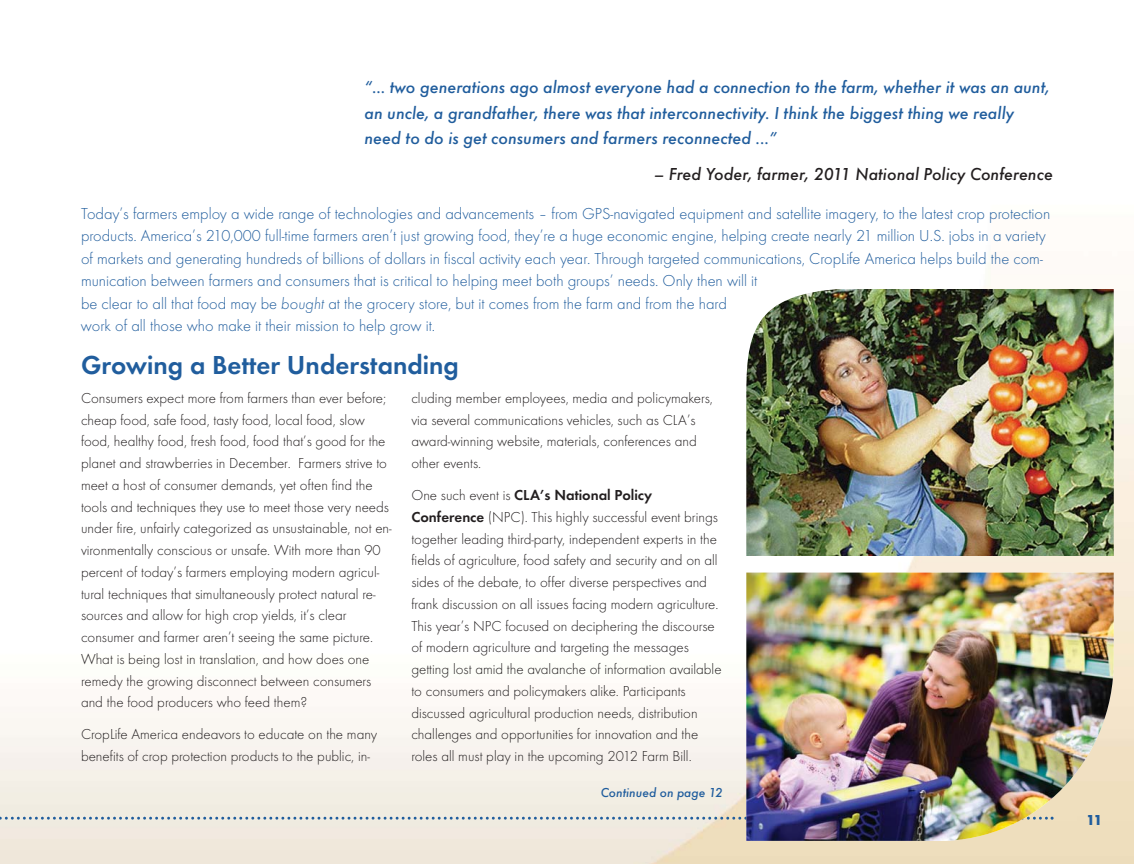
<style>
.page{position:relative;width:1134px;height:864px;background:#fff}
.page>*{position:absolute;margin:0;border:0;box-sizing:border-box;transform-origin:0 0}
.t1{font:600 27px "Futura T";color:#205d9d}
.t2{font:italic 500 18px/25.5px "Futura T";color:#205d9d}
.t3{font:italic 500 18px "Futura T";color:#231f20}
.t4{font:300 16.5px/22.5px "Futura T";color:#205d9d}
.t5{font:300 15px/21.8px "Futura T";color:#231f20}
.t6{font:700 15px "Futura T";color:#205d9d}
.t7{font:italic 500 13.5px "Futura T";color:#205d9d}
.s1{font-style:italic}
.s2{font-weight:600}
</style>
<div class="page">
<img style="left:0;top:263px;width:1134px;height:601px">
<img style="left:746px;top:289px;width:367px;height:267px">
<svg style="left:0;top:817px;width:746px;height:3px;background:#a9bac8"></svg>
<img style="left:746px;top:573px;width:368px;height:268px">
<p class="t2" style="left:364px;top:76px;width:687px">“... two generations ago almost everyone had a connection to the farm, whether it was an aunt, an uncle, a grandfather, there was that interconnectivity. I think the biggest thing we really need to do is get consumers and farmers reconnected ...”</p>
<p class="t3" style="left:654px;top:167px;width:400px">– Fred Yoder, farmer, 2011 National Policy Conference</p>
<p class="t4" style="left:81px;top:203px;width:971px">Today’s farmers employ a wide range of technologies and advancements – from GPS-navigated equipment and satellite imagery, to the latest crop protection products. America’s 210,000 full-time farmers aren’t just growing food, they’re a huge economic engine, helping create nearly 21 million U.S. jobs in a variety of markets and generating hundreds of billions of dollars in fiscal activity each year. Through targeted communications, CropLife America helps build the com&shy;munication between farmers and consumers that is critical to helping meet both groups’ needs. Only then will it<br>be clear to all that food may be <span class="s1">bought</span> at the grocery store, but it comes from the farm and from the hard<br>work of all those who make it their mission to help grow it.</p>
<h1 class="t1" style="left:81px;top:353px;width:379px">Growing a Better Understanding</h1>
<p class="t5" style="left:81px;top:388px;width:312px">Consumers expect more from farmers than ever before; cheap food, safe food, tasty food, local food, slow food, healthy food, fresh food, food that’s good for the planet and strawberries in December. Farmers strive to meet a host of consumer demands, yet often find the tools and techniques they use to meet those very needs under fire, unfairly categorized as unsustainable, not en&shy;vironmentally conscious or unsafe. With more than 90 percent of today’s farmers employing modern agricul&shy;tural techniques that simultaneously protect natural re&shy;sources and allow for high crop yields, it’s clear consumer and farmer aren’t seeing the same picture.<br>What is being lost in translation, and how does one remedy the growing disconnect between consumers and the food producers who feed them?</p>
<p class="t5" style="left:81px;top:725px;width:298px">CropLife America endeavors to educate on the many benefits of crop protection products to the public, in-</p>
<p class="t5" style="left:411px;top:388px;width:303px">cluding member employees, media and policymakers, via several communications vehicles, such as CLA’s award-winning website, materials, conferences and other events.</p>
<p class="t5" style="left:411px;top:486px;width:312px">One such event is <span class="s2">CLA’s National Policy Conference</span> (NPC). This highly successful event brings together leading third-party, independent experts in the fields of agriculture, food safety and security and on all sides of the debate, to offer diverse perspectives and frank discussion on all issues facing modern agriculture.<br>This year’s NPC focused on deciphering the discourse of modern agriculture and targeting the messages getting lost amid the avalanche of information available to consumers and policymakers alike. Participants discussed agricultural production needs, distribution challenges and opportunities for innovation and the roles all must play in the upcoming 2012 Farm Bill.</p>
<p class="t7" style="left:601px;top:787px;width:124px">Continued on page 12</p>
<p class="t6" style="left:1086px;top:814px;width:18px">11</p>
</div>
